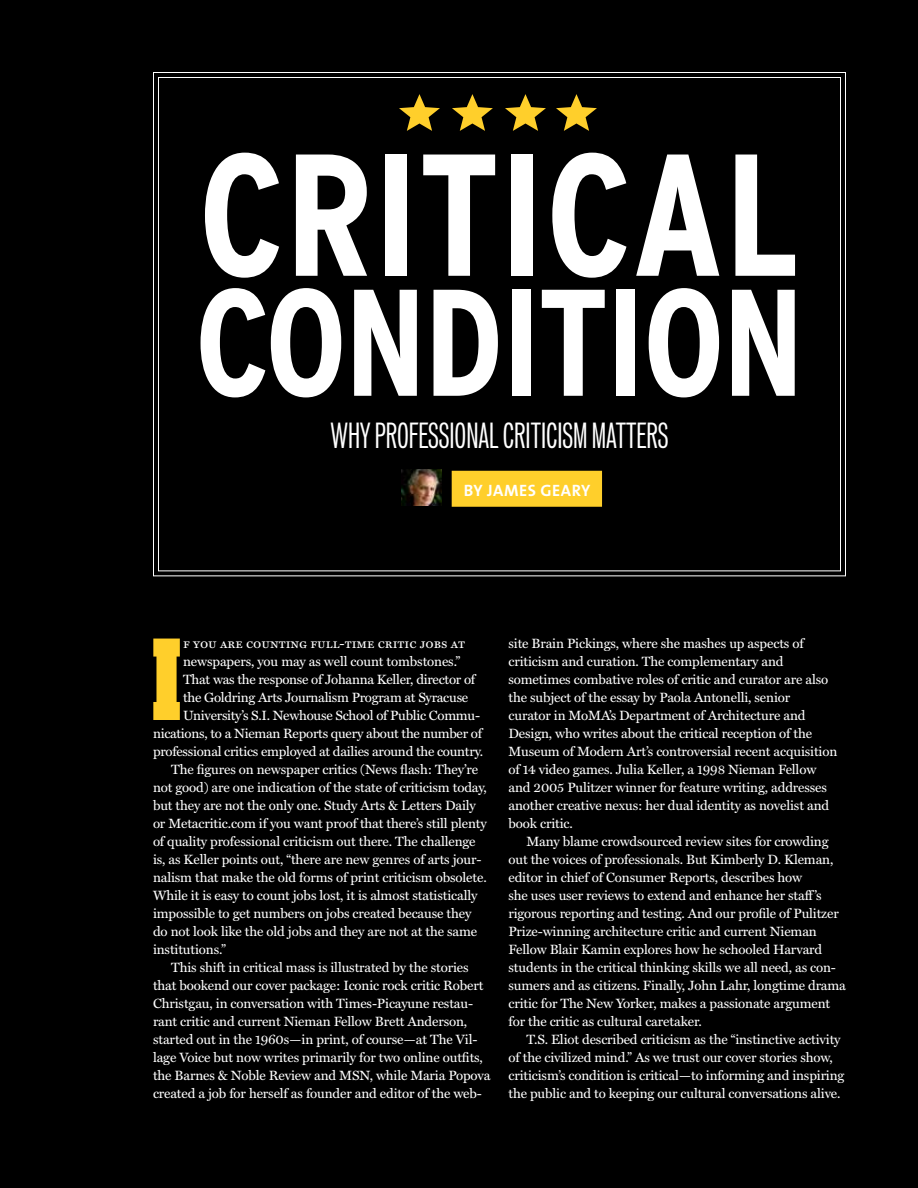
<style>
.page{position:relative;width:918px;height:1188px;background:#000}
.page>*{position:absolute;margin:0;border:0;box-sizing:border-box;transform-origin:0 0}
.t1{font:700 condensed 173.25px "Interstate";color:#fff}
.t2{font:700 condensed 151.5px "Interstate";letter-spacing:-.02em;color:#fff}
.t3{font:116.25px "Giza One One";color:#ffcf2b}
.t4{font:extra-condensed 33px "Vonnes";color:#fff}
.t5{font:700 16.5px "The Sans";letter-spacing:.025em;color:#fff}
.t6{font:13.5px "Miller Text";letter-spacing:-.01em;color:#fff}
.t7{font:13.5px "Miller Text Roman SC";color:#fff}
</style>
<div class="page">
<svg style="left:153px;top:72px;width:693px;height:505px"></svg>
<img style="left:402px;top:470px;width:40px;height:36px">
<div style="left:452px;top:471px;width:150px;height:36px;background:#ffcf2b"></div>
<svg style="left:399px;top:94px;width:41px;height:37px"></svg>
<svg style="left:452px;top:94px;width:41px;height:37px"></svg>
<svg style="left:505px;top:94px;width:41px;height:37px"></svg>
<svg style="left:556px;top:94px;width:41px;height:37px"></svg>
<p class="t1" style="left:198px;top:118px;width:604px">CRITICAL</p>
<p class="t2" style="left:194px;top:258px;width:612px">CONDITION</p>
<p class="t4" style="left:330px;top:417px;width:340px">WHY PROFESSIONAL CRITICISM MATTERS</p>
<p class="t5" style="left:464px;top:477px;width:128px">BY JAMES GEARY</p>
<p class="t3" style="left:153px;top:615px;width:29px">I</p>
<p class="t7" style="left:183px;top:635px;width:283px">f you are counting full-time critic jobs at</p>
<p class="t6" style="left:183px;top:653px;width:279px">newspapers, you may as well count tombstones.”</p>
<p class="t6" style="left:183px;top:671px;width:294px">That was the response of Johanna Keller, director of</p>
<p class="t6" style="left:183px;top:689px;width:287px">the Goldring Arts Journalism Program at Syracuse</p>
<p class="t6" style="left:183px;top:707px;width:298px">University’s S.I. Newhouse School of Public Commu-</p>
<p class="t6" style="left:153px;top:725px;width:331px">nications, to a Nieman Reports query about the number of</p>
<p class="t6" style="left:153px;top:743px;width:332px">professional critics employed at dailies around the country.</p>
<p class="t6" style="left:171px;top:761px;width:309px">The figures on newspaper critics (News flash: They’re</p>
<p class="t6" style="left:153px;top:779px;width:335px">not good) are one indication of the state of criticism today,</p>
<p class="t6" style="left:153px;top:797px;width:324px">but they are not the only one. Study Arts &amp; Letters Daily</p>
<p class="t6" style="left:153px;top:815px;width:335px">or Metacritic.com if you want proof that there’s still plenty</p>
<p class="t6" style="left:153px;top:833px;width:324px">of quality professional criticism out there. The challenge</p>
<p class="t6" style="left:153px;top:851px;width:330px">is, as Keller points out, “there are new genres of arts jour-</p>
<p class="t6" style="left:153px;top:869px;width:335px">nalism that make the old forms of print criticism obsolete.</p>
<p class="t6" style="left:153px;top:887px;width:326px">While it is easy to count jobs lost, it is almost statistically</p>
<p class="t6" style="left:153px;top:905px;width:320px">impossible to get numbers on jobs created because they</p>
<p class="t6" style="left:153px;top:923px;width:326px">do not look like the old jobs and they are not at the same</p>
<p class="t6" style="left:153px;top:941px;width:74px">institutions.”</p>
<p class="t6" style="left:171px;top:959px;width:299px">This shift in critical mass is illustrated by the stories</p>
<p class="t6" style="left:153px;top:977px;width:332px">that bookend our cover package: Iconic rock critic Robert</p>
<p class="t6" style="left:153px;top:995px;width:322px">Christgau, in conversation with Times-Picayune restau-</p>
<p class="t6" style="left:153px;top:1013px;width:316px">rant critic and current Nieman Fellow Brett Anderson,</p>
<p class="t6" style="left:153px;top:1031px;width:326px">started out in the 1960s—in print, of course—at The Vil-</p>
<p class="t6" style="left:153px;top:1049px;width:332px">lage Voice but now writes primarily for two online outfits,</p>
<p class="t6" style="left:153px;top:1067px;width:339px">the Barnes &amp; Noble Review and MSN, while Maria Popova</p>
<p class="t6" style="left:153px;top:1085px;width:330px">created a job for herself as founder and editor of the web-</p>
<p class="t6" style="left:509px;top:635px;width:297px">site Brain Pickings, where she mashes up aspects of</p>
<p class="t6" style="left:509px;top:653px;width:277px">criticism and curation. The complementary and</p>
<p class="t6" style="left:509px;top:671px;width:321px">sometimes combative roles of critic and curator are also</p>
<p class="t6" style="left:509px;top:689px;width:283px">the subject of the essay by Paola Antonelli, senior</p>
<p class="t6" style="left:509px;top:707px;width:299px">curator in MoMA’s Department of Architecture and</p>
<p class="t6" style="left:509px;top:725px;width:305px">Design, who writes about the critical reception of the</p>
<p class="t6" style="left:509px;top:743px;width:330px">Museum of Modern Art’s controversial recent acquisition</p>
<p class="t6" style="left:509px;top:761px;width:309px">of 14 video games. Julia Keller, a 1998 Nieman Fellow</p>
<p class="t6" style="left:509px;top:779px;width:320px">and 2005 Pulitzer winner for feature writing, addresses</p>
<p class="t6" style="left:509px;top:797px;width:322px">another creative nexus: her dual identity as novelist and</p>
<p class="t6" style="left:509px;top:815px;width:66px">book critic.</p>
<p class="t6" style="left:526px;top:833px;width:304px">Many blame crowdsourced review sites for crowding</p>
<p class="t6" style="left:509px;top:851px;width:326px">out the voices of professionals. But Kimberly D. Kleman,</p>
<p class="t6" style="left:509px;top:869px;width:295px">editor in chief of Consumer Reports, describes how</p>
<p class="t6" style="left:509px;top:887px;width:315px">she uses user reviews to extend and enhance her staff’s</p>
<p class="t6" style="left:509px;top:905px;width:332px">rigorous reporting and testing. And our profile of Pulitzer</p>
<p class="t6" style="left:509px;top:923px;width:310px">Prize-winning architecture critic and current Nieman</p>
<p class="t6" style="left:509px;top:941px;width:315px">Fellow Blair Kamin explores how he schooled Harvard</p>
<p class="t6" style="left:509px;top:959px;width:329px">students in the critical thinking skills we all need, as con-</p>
<p class="t6" style="left:509px;top:977px;width:339px">sumers and as citizens. Finally, John Lahr, longtime drama</p>
<p class="t6" style="left:509px;top:995px;width:323px">critic for The New Yorker, makes a passionate argument</p>
<p class="t6" style="left:509px;top:1013px;width:195px">for the critic as cultural caretaker.</p>
<p class="t6" style="left:526px;top:1031px;width:316px">T.S. Eliot described criticism as the “instinctive activity</p>
<p class="t6" style="left:509px;top:1049px;width:326px">of the civilized mind.” As we trust our cover stories show,</p>
<p class="t6" style="left:509px;top:1067px;width:338px">criticism’s condition is critical—to informing and inspiring</p>
<p class="t6" style="left:509px;top:1085px;width:334px">the public and to keeping our cultural conversations alive.</p>
</div>
